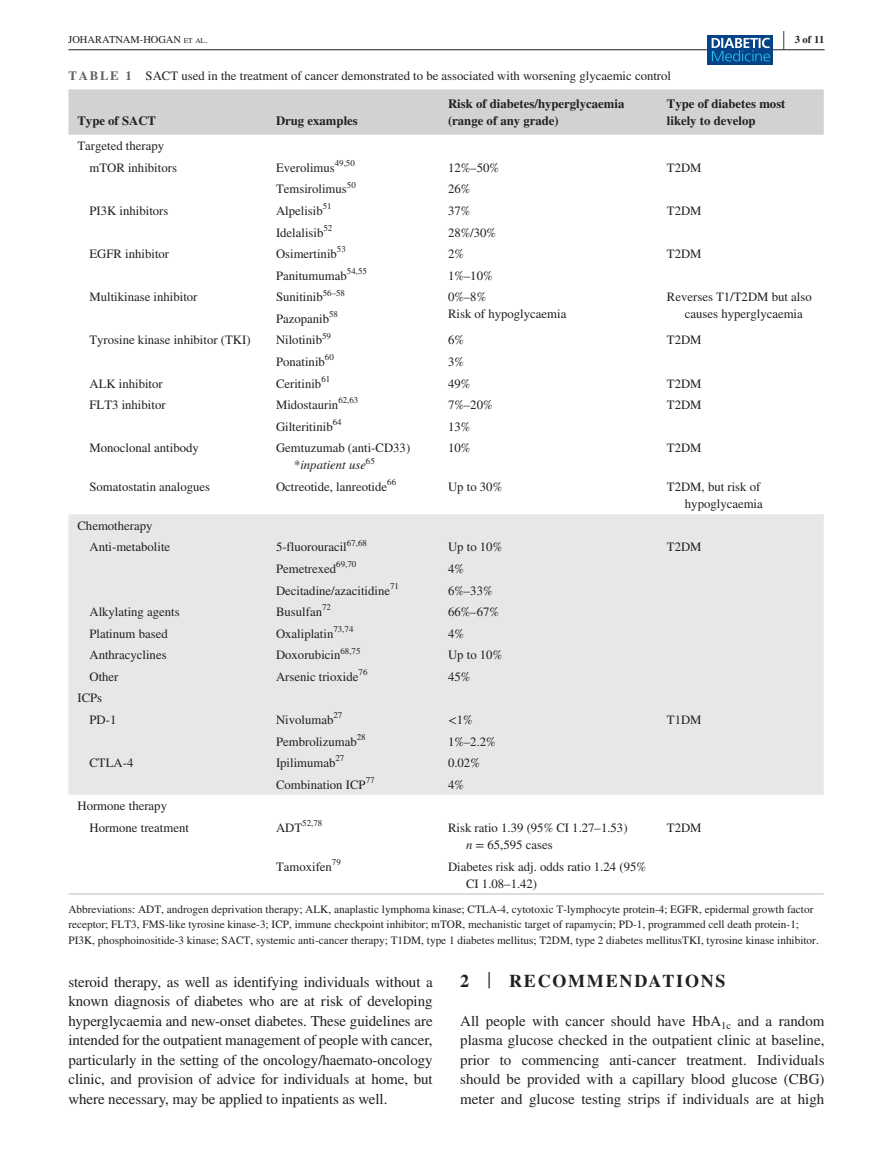
<style>
.page{position:relative;width:893px;height:1174px;background:#fff}
.page>*{position:absolute;margin:0;border:0;box-sizing:border-box;transform-origin:0 0}
.t1{font:700 25.95px "STIX";color:#231f20;scale:.36 1}
.t2{font:700 18px "STIX";letter-spacing:.1em;color:#231f20}
.t3{font:15px/19.5px "STIX";color:#231f20;text-align:justify}
.t4{font:12.75px/17.2px "STIX";color:#231f20}
.t5{font:700 12.75px/17.2px "STIX";color:#231f20}
.t6{font:11.25px/15.8px "STIX";color:#231f20}
.t7{font:10.5px "STIX";color:#231f20}
.t8{font:700 10.5px "STIX";color:#231f20}
.t9{font:8.85px "STIX";color:#231f20}
.s1{font-size:7.35px}
.s2{font-weight:700;color:#636366}
.s3{font-style:italic}
.s4{font-size:12.75px}
.s5{font-weight:400;font-size:23.7px}
</style>
<div class="page">
<hr style="left:68px;top:49px;width:756px;height:1px;background:#231f20">
<div style="left:708px;top:35px;width:65px;height:30px;background:#054286"></div>
<svg style="left:712px;top:38px;width:58px;height:23px"></svg>
<div style="left:68px;top:89px;width:756px;height:46px;background:#d1d2d4"></div>
<div style="left:68px;top:514px;width:756px;height:280px;background:#e6e7e9"></div>
<hr style="left:68px;top:893px;width:199px;height:1px;background:#d1d2d4">
<hr style="left:267px;top:893px;width:172px;height:1px;background:#d1d2d4">
<hr style="left:439px;top:893px;width:219px;height:1px;background:#d1d2d4">
<hr style="left:658px;top:893px;width:166px;height:1px;background:#d1d2d4">
<h1 class="t1" style="left:783px;top:24px;width:7px">|</h1>
<p class="t7" style="left:68px;top:32px;width:141px">JOHARATNAM-HOGAN <span class="s1">et al</span>.</p>
<p class="t8" style="left:795px;top:33px;width:31px">3 of 11</p>
<p class="t4" style="left:68px;top:68px;width:604px"><span class="s2">TABLE 1</span> SACT used in the treatment of cancer demonstrated to be associated with worsening glycaemic control</p>
<p class="t5" style="left:77px;top:112px;width:80px">Type of SACT</p>
<p class="t5" style="left:276px;top:112px;width:83px">Drug examples</p>
<p class="t5" style="left:448px;top:95px;width:178px">Risk of diabetes/hyperglycaemia (range of any grade)</p>
<p class="t5" style="left:667px;top:95px;width:120px">Type of diabetes most likely to develop</p>
<p class="t4" style="left:89px;top:136px;width:89px;line-height:21.6px;text-indent:-12px">Targeted therapy mTOR inhibitors</p>
<p class="t4" style="left:276px;top:160px;width:80px">Everolimus<sup>49,50</sup></p>
<p class="t4" style="left:448px;top:160px;width:52px">12%–50%</p>
<p class="t4" style="left:667px;top:160px;width:36px">T2DM</p>
<p class="t4" style="left:276px;top:181px;width:81px">Temsirolimus<sup>50</sup></p>
<p class="t4" style="left:448px;top:181px;width:24px">26%</p>
<p class="t4" style="left:89px;top:203px;width:80px">PI3K inhibitors</p>
<p class="t4" style="left:276px;top:203px;width:57px">Alpelisib<sup>51</sup></p>
<p class="t4" style="left:448px;top:203px;width:24px">37%</p>
<p class="t4" style="left:667px;top:203px;width:36px">T2DM</p>
<p class="t4" style="left:276px;top:224px;width:58px">Idelalisib<sup>52</sup></p>
<p class="t4" style="left:448px;top:224px;width:50px">28%/30%</p>
<p class="t4" style="left:89px;top:246px;width:81px">EGFR inhibitor</p>
<p class="t4" style="left:276px;top:246px;width:71px">Osimertinib<sup>53</sup></p>
<p class="t4" style="left:448px;top:246px;width:17px">2%</p>
<p class="t4" style="left:667px;top:246px;width:36px">T2DM</p>
<p class="t4" style="left:276px;top:268px;width:92px">Panitumumab<sup>54,55</sup></p>
<p class="t4" style="left:448px;top:268px;width:46px">1%–10%</p>
<p class="t4" style="left:89px;top:289px;width:110px">Multikinase inhibitor</p>
<p class="t4" style="left:276px;top:289px;width:71px">Sunitinib<sup>56–58</sup></p>
<p class="t4" style="left:448px;top:289px;width:120px">0%–8%<br>Risk of hypoglycaemia</p>
<p class="t4" style="left:685px;top:289px;width:128px;text-indent:-18px">Reverses T1/T2DM but also causes hyperglycaemia</p>
<p class="t4" style="left:276px;top:311px;width:64px">Pazopanib<sup>58</sup></p>
<p class="t9" style="left:322px;top:329px;width:10px">59</p>
<p class="t4" style="left:448px;top:332px;width:17px">6%</p>
<p class="t4" style="left:667px;top:332px;width:36px">T2DM</p>
<p class="t4" style="left:276px;top:354px;width:59px">Ponatinib<sup>60</sup></p>
<p class="t4" style="left:448px;top:354px;width:17px">3%</p>
<p class="t4" style="left:89px;top:332px;width:163px">Tyrosine kinase inhibitor (TKI)</p>
<p class="t4" style="left:276px;top:332px;width:48px">Nilotinib</p>
<p class="t4" style="left:89px;top:375px;width:75px">ALK inhibitor</p>
<p class="t4" style="left:276px;top:375px;width:56px">Ceritinib<sup>61</sup></p>
<p class="t4" style="left:448px;top:375px;width:24px">49%</p>
<p class="t4" style="left:667px;top:375px;width:36px">T2DM</p>
<p class="t4" style="left:89px;top:397px;width:78px">FLT3 inhibitor</p>
<p class="t4" style="left:276px;top:397px;width:84px">Midostaurin<sup>62,63</sup></p>
<p class="t4" style="left:448px;top:397px;width:46px">7%–20%</p>
<p class="t4" style="left:667px;top:397px;width:36px">T2DM</p>
<p class="t4" style="left:276px;top:418px;width:67px">Gilteritinib<sup>64</sup></p>
<p class="t4" style="left:448px;top:418px;width:24px">13%</p>
<p class="t4" style="left:89px;top:440px;width:111px">Monoclonal antibody</p>
<p class="t4" style="left:294px;top:440px;width:118px;text-indent:-18px">Gemtuzumab (anti-CD33) *<span class="s3">inpatient use</span><sup>65</sup></p>
<p class="t4" style="left:448px;top:440px;width:24px">10%</p>
<p class="t4" style="left:667px;top:440px;width:36px">T2DM</p>
<p class="t4" style="left:89px;top:479px;width:122px">Somatostatin analogues</p>
<p class="t4" style="left:276px;top:479px;width:122px">Octreotide, lanreotide<sup>66</sup></p>
<p class="t4" style="left:448px;top:479px;width:56px">Up to 30%</p>
<p class="t4" style="left:667px;top:479px;width:97px;text-align:right">T2DM, but risk of hypoglycaemia</p>
<p class="t4" style="left:89px;top:515px;width:82px;line-height:21.6px;text-indent:-12px">Chemotherapy<br>Anti-metabolite</p>
<p class="t4" style="left:276px;top:539px;width:92px">5-fluorouracil<sup>67,68</sup></p>
<p class="t4" style="left:448px;top:539px;width:56px">Up to 10%</p>
<p class="t4" style="left:667px;top:539px;width:36px">T2DM</p>
<p class="t4" style="left:276px;top:561px;width:82px">Pemetrexed<sup>69,70</sup></p>
<p class="t4" style="left:448px;top:561px;width:17px">4%</p>
<p class="t4" style="left:276px;top:582px;width:124px">Decitadine/azacitidine<sup>71</sup></p>
<p class="t4" style="left:448px;top:582px;width:46px">6%–33%</p>
<p class="t4" style="left:89px;top:604px;width:92px">Alkylating agents</p>
<p class="t4" style="left:276px;top:604px;width:56px">Busulfan<sup>72</sup></p>
<p class="t4" style="left:448px;top:604px;width:52px">66%–67%</p>
<p class="t4" style="left:89px;top:625px;width:80px">Platinum based</p>
<p class="t4" style="left:276px;top:625px;width:79px">Oxaliplatin<sup>73,74</sup></p>
<p class="t4" style="left:448px;top:625px;width:17px">4%</p>
<p class="t4" style="left:89px;top:647px;width:79px">Anthracyclines</p>
<p class="t4" style="left:276px;top:647px;width:86px">Doxorubicin<sup>68,75</sup></p>
<p class="t4" style="left:448px;top:647px;width:56px">Up to 10%</p>
<p class="t4" style="left:89px;top:669px;width:31px">Other</p>
<p class="t4" style="left:276px;top:669px;width:93px">Arsenic trioxide<sup>76</sup></p>
<p class="t4" style="left:448px;top:669px;width:24px">45%</p>
<p class="t4" style="left:89px;top:688px;width:28px;line-height:21.6px;text-indent:-12px">ICPs<br>PD-1</p>
<p class="t4" style="left:276px;top:712px;width:68px">Nivolumab<sup>27</sup></p>
<p class="t4" style="left:448px;top:712px;width:26px">&lt;1%</p>
<p class="t4" style="left:667px;top:712px;width:36px">T1DM</p>
<p class="t4" style="left:276px;top:733px;width:91px">Pembrolizumab<sup>28</sup></p>
<p class="t4" style="left:448px;top:733px;width:49px">1%–2.2%</p>
<p class="t4" style="left:89px;top:755px;width:45px">CTLA-4</p>
<p class="t4" style="left:276px;top:755px;width:70px">Ipilimumab<sup>27</sup></p>
<p class="t4" style="left:448px;top:755px;width:33px">0.02%</p>
<p class="t4" style="left:276px;top:776px;width:100px">Combination ICP<sup>77</sup></p>
<p class="t4" style="left:448px;top:776px;width:17px">4%</p>
<p class="t4" style="left:89px;top:796px;width:101px;line-height:21.6px;text-indent:-12px">Hormone therapy<br>Hormone treatment</p>
<p class="t9" style="left:276px;top:817px;width:48px"><span class="s4">ADT</span>52,78</p>
<p class="t4" style="left:466px;top:820px;width:163px;text-indent:-18px">Risk ratio 1.39 (95% CI 1.27–1.53) <span class="s3">n</span> = 65,595 cases</p>
<p class="t4" style="left:667px;top:820px;width:36px">T2DM</p>
<p class="t4" style="left:276px;top:858px;width:66px">Tamoxifen<sup>79</sup></p>
<p class="t4" style="left:466px;top:858px;width:181px;text-indent:-18px">Diabetes risk adj. odds ratio 1.24 (95%<br>CI 1.08–1.42)</p>
<p class="t6" style="left:68px;top:901px;width:752px">Abbreviations: ADT, androgen deprivation therapy; ALK, anaplastic lymphoma kinase; CTLA-4, cytotoxic T-lymphocyte protein-4; EGFR, epidermal growth factor receptor; FLT3, FMS-like tyrosine kinase-3; ICP, immune checkpoint inhibitor; mTOR, mechanistic target of rapamycin; PD-1, programmed cell death protein-1;<br>PI3K, phosphoinositide-3 kinase; SACT, systemic anti-cancer therapy; T1DM, type 1 diabetes mellitus; T2DM, type 2 diabetes mellitusTKI, tyrosine kinase inhibitor.</p>
<p class="t3" style="left:68px;top:973px;width:366px">steroid therapy, as well as identifying individuals without a known diagnosis of diabetes who are at risk of developing hyperglycaemia and new-onset diabetes. These guidelines are intended for the outpatient management of people with cancer, particularly in the setting of the oncology/haemato-oncology clinic, and provision of advice for individuals at home, but where necessary, may be applied to inpatients as well.</p>
<h2 class="t2" style="left:460px;top:970px;width:267px">2 <span class="s5">|</span> RECOMMENDATIONS</h2>
<p class="t3" style="left:460px;top:1012px;width:366px">All people with cancer should have HbA<sub>1c</sub> and a random plasma glucose checked in the outpatient clinic at baseline, prior to commencing anti-cancer treatment. Individuals should be provided with a capillary blood glucose (CBG) meter and glucose testing strips if individuals are at high</p>
</div>
